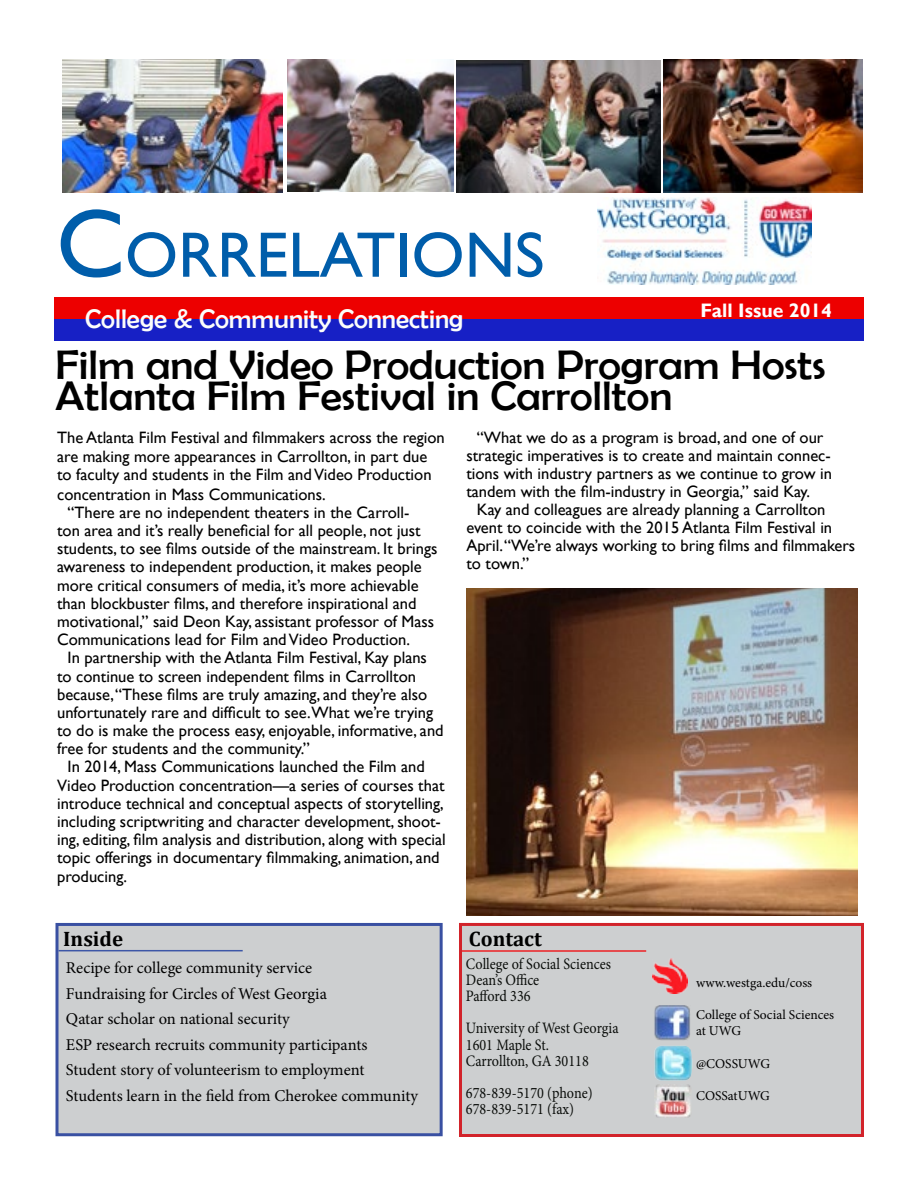
<style>
.page{position:relative;width:918px;height:1188px;background:#fff}
.page>*{position:absolute;margin:0;border:0;box-sizing:border-box;transform-origin:0 0}
.t1{font:64.5px "Gill Sans";color:#005daa}
.t2{font:41.4px/31.5px "Berlin Sans FB";color:#000;scale:1.06 1}
.t3{font:27px "Berlin Sans FB";color:#fcfdfb}
.t4{font:700 21px "Cambria";color:#000}
.t5{font:700 19.5px "Gill Sans";color:#fff}
.t6{font:16.5px/18px "Gill Sans";color:#000}
.t7{font:16.5px/25.5px "Minion Pro";color:#000}
.t8{font:15.9px/16.2px "Minion Pro";color:#0a0d0a;scale:.89 1}
.t9{font:13.5px/16.2px "Minion Pro";color:#000}
.s1{font-size:97.5px}
</style>
<div class="page">
<div style="left:459px;top:923px;width:405px;height:214px;background:#cdcfd0;border:3px solid #d2232a"></div>
<div style="left:57px;top:924px;width:384px;height:211px;background:#cdcfd0"></div>
<div style="left:56px;top:923px;width:387px;height:213px;border:3px solid #3950a2"></div>
<hr style="left:462px;top:950px;width:184px;height:2px;background:#ed2124">
<hr style="left:58px;top:950px;width:185px;height:1px;background:#3d57a7">
<div style="left:54px;top:297px;width:809px;height:22px;background:#ed0000"></div>
<div style="left:54px;top:319px;width:809px;height:22px;background:#1720c5"></div>
<img style="left:597px;top:198px;width:215px;height:86px">
<img style="left:467px;top:589px;width:390px;height:326px">
<img style="left:664px;top:60px;width:199px;height:133px">
<img style="left:62px;top:60px;width:221px;height:133px">
<img style="left:456px;top:61px;width:204px;height:131px">
<img style="left:287px;top:60px;width:166px;height:132px">
<img style="left:654px;top:1006px;width:36px;height:35px">
<img style="left:654px;top:1046px;width:39px;height:35px">
<img style="left:655px;top:1084px;width:36px;height:34px">
<img style="left:652px;top:958px;width:36px;height:36px">
<h1 class="t1" style="left:56px;top:218px;width:490px"><span class="s1">C</span>ORRELATIONS</h1>
<h3 class="t3" style="left:85px;top:304px;width:379px">College &amp; Community Connecting</h3>
<p class="t5" style="left:700px;top:299px;width:133px">Fall Issue 2014</p>
<h2 class="t2" style="left:56px;top:349px;width:728px">Film and Video Production Program Hosts<br>Atlanta Film Festival in Carrollton</h2>
<p class="t6" style="left:57px;top:429px;width:389px">The Atlanta Film Festival and filmmakers across the region are making more appearances in Carrollton, in part due to faculty and students in the Film and Video Production</p>
<p class="t6" style="left:57px;top:486px;width:270px">concentration in Mass Communications.</p>
<p class="t6" style="left:68px;top:504px;width:343px">“There are no independent theaters in the Carroll-</p>
<p class="t6" style="left:57px;top:522px;width:365px">ton area and it’s really beneficial for all people, not just</p>
<p class="t6" style="left:57px;top:540px;width:382px">students, to see films outside of the mainstream. It brings</p>
<p class="t6" style="left:57px;top:558px;width:366px">awareness to independent production, it makes people</p>
<p class="t6" style="left:57px;top:576px;width:363px">more critical consumers of media, it’s more achievable</p>
<p class="t6" style="left:57px;top:595px;width:361px">than blockbuster films, and therefore inspirational and</p>
<p class="t6" style="left:57px;top:613px;width:379px">motivational,” said Deon Kay, assistant professor of Mass</p>
<p class="t6" style="left:57px;top:631px;width:354px">Communications lead for Film and Video Production.</p>
<p class="t6" style="left:68px;top:649px;width:361px">In partnership with the Atlanta Film Festival, Kay plans</p>
<p class="t6" style="left:57px;top:667px;width:360px">to continue to screen independent films in Carrollton</p>
<p class="t6" style="left:57px;top:686px;width:372px">because, “These films are truly amazing, and they’re also</p>
<p class="t6" style="left:57px;top:704px;width:378px">unfortunately rare and difficult to see.What we’re trying</p>
<p class="t6" style="left:57px;top:722px;width:388px">to do is make the process easy, enjoyable, informative, and</p>
<p class="t6" style="left:57px;top:740px;width:254px">free for students and the community.”</p>
<p class="t6" style="left:68px;top:758px;width:359px">In 2014, Mass Communications launched the Film and</p>
<p class="t6" style="left:57px;top:776px;width:389px">Video Production concentration—a series of courses that</p>
<p class="t6" style="left:57px;top:795px;width:388px">introduce technical and conceptual aspects of storytelling,</p>
<p class="t6" style="left:57px;top:813px;width:385px">including scriptwriting and character development, shoot-</p>
<p class="t6" style="left:57px;top:831px;width:390px">ing, editing, film analysis and distribution, along with special</p>
<p class="t6" style="left:57px;top:849px;width:384px">topic offerings in documentary filmmaking, animation, and</p>
<p class="t6" style="left:57px;top:867px;width:71px">producing.</p>
<p class="t6" style="left:466px;top:429px;width:367px;text-indent:10px">“What we do as a program is broad, and one of our strategic imperatives is to create and maintain connec&shy;tions with industry partners as we continue to grow in tandem with the film-industry in Georgia,” said Kay.</p>
<p class="t6" style="left:466px;top:501px;width:390px;text-indent:10px">Kay and colleagues are already planning a Carrollton event to coincide with the 2015 Atlanta Film Festival in April. “We’re always working to bring films and filmmakers to town.”</p>
<p class="t4" style="left:63px;top:924px;width:61px">Inside</p>
<p class="t4" style="left:469px;top:924px;width:74px">Contact</p>
<p class="t7" style="left:66px;top:955px;width:354px">Recipe for college community service<br>Fundraising for Circles of West Georgia<br>Qatar scholar on national security<br>ESP research recruits community participants Student story of volunteerism to employment Students learn in the field from Cherokee community</p>
<p class="t8" style="left:466px;top:956px;width:165px">College of Social Sciences<br>Dean’s Office<br>Pafford 336</p>
<p class="t8" style="left:466px;top:1020px;width:173px">University of West Georgia<br>1601 Maple St.<br>Carrollton, GA 30118</p>
<p class="t8" style="left:466px;top:1085px;width:144px">678-839-5170 (phone)<br>678-839-5171 (fax)</p>
<p class="t9" style="left:696px;top:974px;width:118px">www.westga.edu/coss</p>
<p class="t9" style="left:696px;top:1007px;width:140px">College of Social Sciences at UWG</p>
<p class="t9" style="left:696px;top:1055px;width:76px">@COSSUWG</p>
<p class="t9" style="left:696px;top:1088px;width:75px">COSSatUWG</p>
</div>
